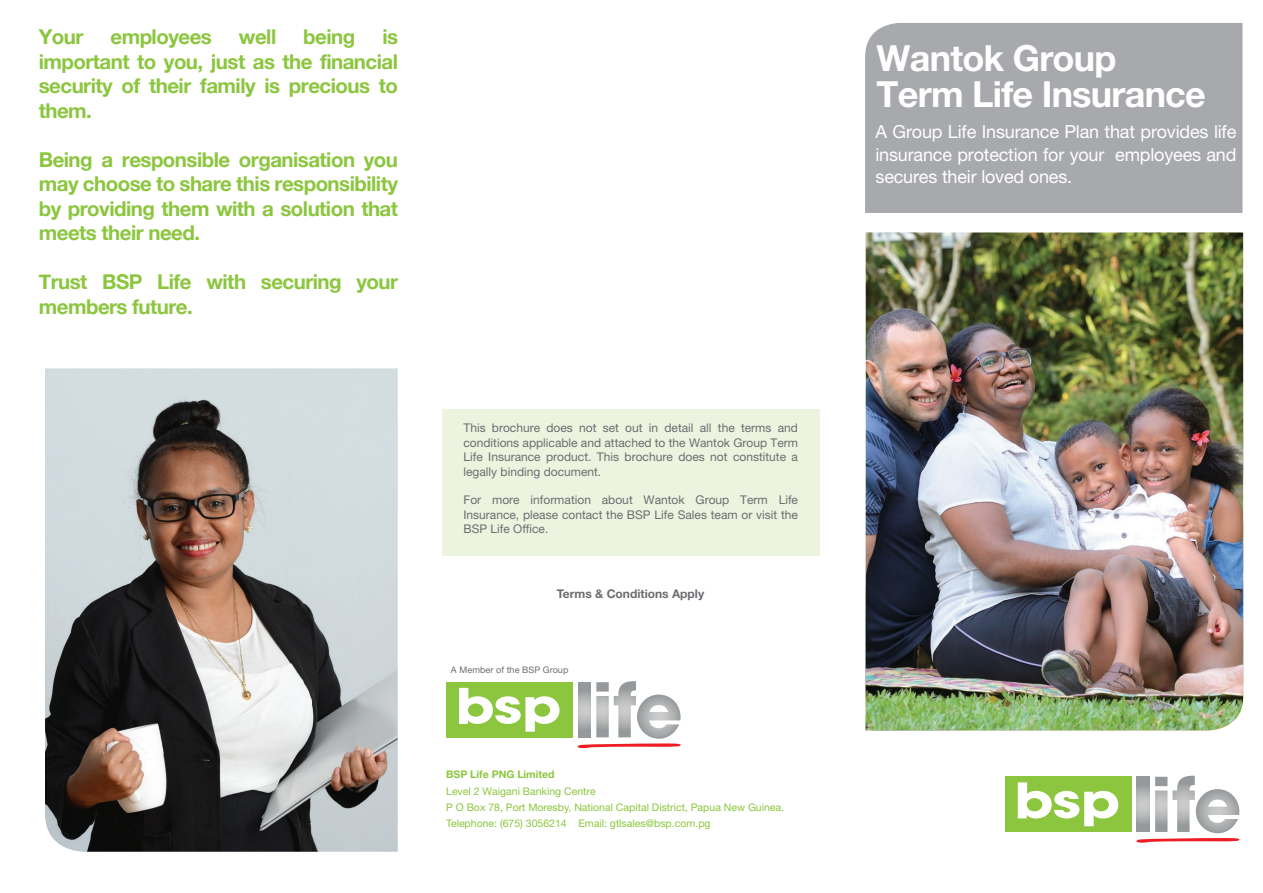
<style>
.page{position:relative;width:1263px;height:893px;background:#fff}
.page>*{position:absolute;margin:0;border:0;box-sizing:border-box;transform-origin:0 0}
.t1{font:700 36px/36px "Helvetica Neue LT Pro";letter-spacing:-.02em;color:#fff}
.t2{font:700 20.4px/24.5px "Helvetica Neue";letter-spacing:-.025em;color:#8bc63e;text-align:justify}
.t3{font:18px/22.5px "Helvetica Neue LT Pro";letter-spacing:-.01em;color:#fff;text-align:justify}
.t4{font:12px/14.4px "Helvetica Neue LT Pro";color:#6c6d70;text-align:justify}
.t5{font:700 12px "Helvetica Neue LT Pro";color:#6c6d70}
.t6{font:10.5px "Helvetica Neue LT Pro";color:#8bc63e}
.t7{font:700 10.5px "Helvetica Neue LT Pro";color:#8bc63e}
.t8{font:9px "Helvetica Neue LT Pro";letter-spacing:.01em;color:#6c6d70}
</style>
<div class="page">
<div style="left:1005px;top:777px;width:126px;height:55px;background:#8bc63e"></div>
<svg style="left:1136px;top:776px;width:103px;height:67px"></svg>
<svg style="left:1018px;top:782px;width:100px;height:44px"></svg>
<div style="left:865px;top:23px;width:377px;height:190px;background:#a8a9ad"></div>
<div style="left:442px;top:409px;width:377px;height:147px;background:#ecf4df"></div>
<div style="left:446px;top:682px;width:126px;height:55px;background:#8bc63e"></div>
<svg style="left:577px;top:681px;width:104px;height:67px"></svg>
<svg style="left:459px;top:688px;width:100px;height:44px"></svg>
<img style="left:866px;top:232px;width:377px;height:498px">
<img style="left:45px;top:368px;width:353px;height:484px">
<h2 class="t2" style="left:39px;top:24px;width:46px">Your</h2>
<h2 class="t2" style="left:110px;top:24px;width:103px">employees</h2>
<h2 class="t2" style="left:239px;top:24px;width:39px">well</h2>
<h2 class="t2" style="left:303px;top:24px;width:54px">being</h2>
<h2 class="t2" style="left:39px;top:24px;width:361px;text-indent:343px">is important to you, just as the financial security of their family is precious to them.</h2>
<h2 class="t2" style="left:39px;top:147px;width:361px">Being a responsible organisation you may choose to share this responsibility by providing them with a solution that meets their need.</h2>
<h2 class="t2" style="left:39px;top:269px;width:361px">Trust BSP Life with securing your members future.</h2>
<p class="t4" style="left:463px;top:421px;width:336px">This brochure does not set out in detail all the terms and conditions applicable and attached to the Wantok Group Term Life Insurance product. This brochure does not constitute a legally binding document.</p>
<p class="t4" style="left:463px;top:493px;width:336px">For more information about Wantok Group Term Life Insurance, please contact the BSP Life Sales team or visit the BSP Life Office.</p>
<p class="t5" style="left:557px;top:586px;width:149px">Terms &amp; Conditions Apply</p>
<p class="t8" style="left:451px;top:664px;width:119px">A Member of the BSP Group</p>
<p class="t7" style="left:446px;top:767px;width:110px">BSP Life PNG Limited</p>
<p class="t6" style="left:446px;top:801px;width:339px">P O Box 78, Port Moresby, National Capital District, Papua New Guinea.</p>
<p class="t6" style="left:446px;top:785px;width:151px">Level 2 Waigani Banking Centre</p>
<p class="t6" style="left:446px;top:817px;width:266px">Telephone: (675) 3056214 Email: gtlsales@bsp.com.pg</p>
<h1 class="t1" style="left:876px;top:40px;width:331px">Wantok Group<br>Term Life Insurance</h1>
<h3 class="t3" style="left:875px;top:120px;width:362px">A Group Life Insurance Plan that provides life insurance protection for your employees and secures their loved ones.</h3>
</div>
